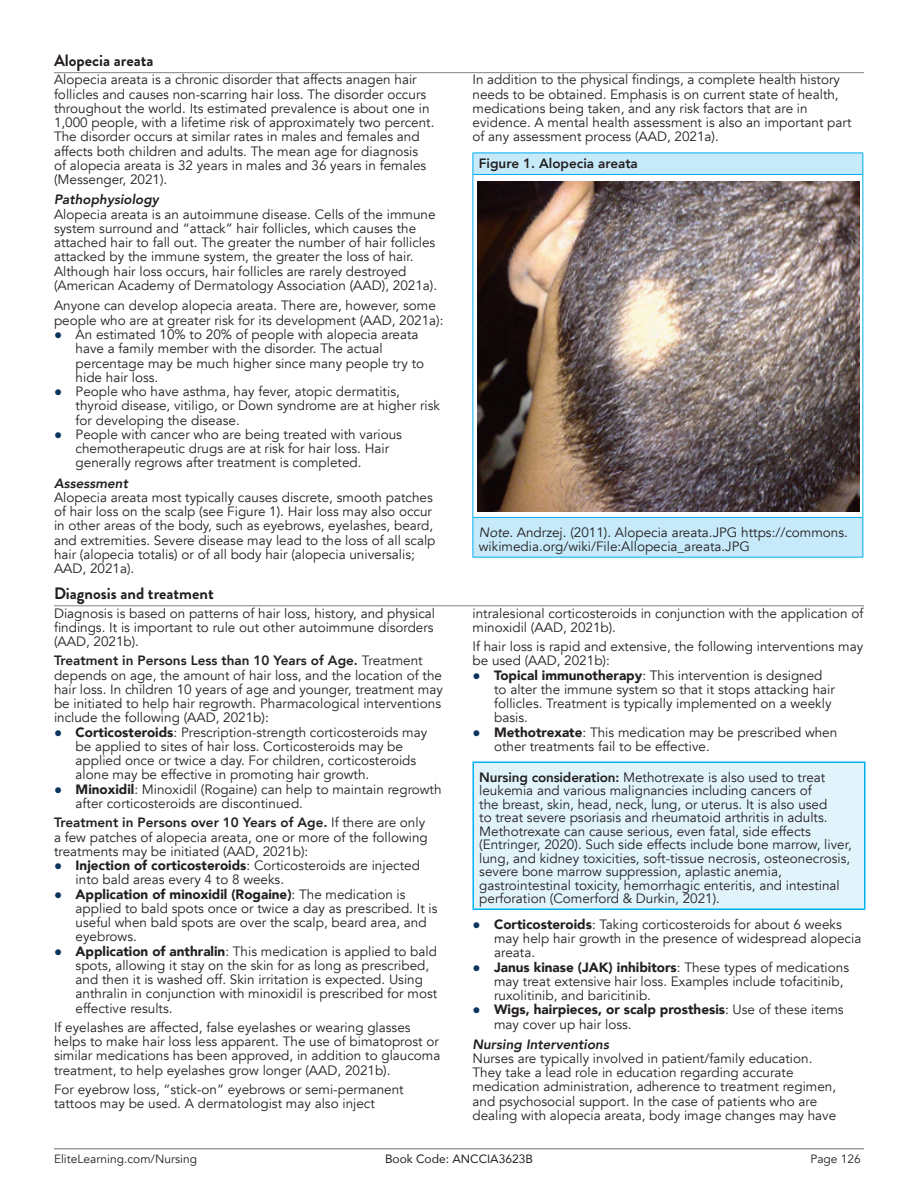
<style>
.page{position:relative;width:918px;height:1188px;background:#fff}
.page>*{position:absolute;margin:0;border:0;box-sizing:border-box;transform-origin:0 0}
.Bold_Header{font:700 16.5px "Brandon Grotesque";color:#231f20}
.Paragraph_Style_w__s{font:13.5px/14.2px "Avenir";color:#231f20}
.Paragraph_Style_1{font:13.5px/14.2px "Avenir";color:#231f20}
.First_indent_w_bulle{font:13.5px/14.2px "Avenir";color:#231f20}
.Bold_Italics_Heading{font:italic 800 13.5px "Avenir";color:#231f20}
.Paragraph_Style_w__s-2{font:800 13.5px "Avenir";color:#231f20}
.t1{font:12px "Avenir";color:#231f20}
.t2{font:12px "Avenir";color:#231f20}
.s1{font-family:"Times New Roman";color:#0a355e}
.s2{font-weight:800}
.s3{font-weight:900}
.s4{font-style:italic}
</style>
<div class="page">
<hr style="left:54px;top:72px;width:810px;height:1px;background:#808285">
<div style="left:473px;top:153px;width:390px;height:21px;background:#c6eafa"></div>
<div style="left:473px;top:517px;width:390px;height:40px;background:#c6eafa"></div>
<hr style="left:472px;top:153px;width:391px;height:1px;background:#00aeef">
<svg style="left:472px;top:153px;width:1px;height:21px"></svg>
<svg style="left:862px;top:153px;width:1px;height:21px"></svg>
<hr style="left:472px;top:174px;width:391px;height:1px;background:#00aeef">
<hr style="left:472px;top:175px;width:1px;height:342px;background:#00aeef">
<hr style="left:862px;top:175px;width:1px;height:342px;background:#00aeef">
<hr style="left:472px;top:517px;width:391px;height:1px;background:#00aeef">
<hr style="left:472px;top:518px;width:1px;height:39px;background:#00aeef">
<hr style="left:862px;top:518px;width:1px;height:39px;background:#00aeef">
<hr style="left:472px;top:557px;width:391px;height:1px;background:#00aeef">
<img style="left:477px;top:181px;width:382px;height:330px">
<hr style="left:54px;top:605px;width:810px;height:1px;background:#808285">
<div style="left:473px;top:762px;width:392px;height:147px;background:#e1f4fc"></div>
<hr style="left:472px;top:761px;width:394px;height:2px;background:#00aeef">
<hr style="left:472px;top:763px;width:2px;height:145px;background:#00aeef">
<hr style="left:864px;top:763px;width:2px;height:145px;background:#00aeef">
<hr style="left:472px;top:908px;width:394px;height:2px;background:#00aeef">
<hr style="left:54px;top:1148px;width:810px;height:1px;background:#939598">
<p class="Bold_Header" style="left:54px;top:48px;width:101px">Alopecia areata</p>
<p class="Paragraph_Style_w__s" style="left:54px;top:73px;width:382px">Alopecia areata is a chronic disorder that affects anagen hair follicles and causes non-scarring hair loss. The disorder occurs throughout the world. Its estimated prevalence is about one in 1,000 people, with a lifetime risk of approximately two percent.<br>The disorder occurs at similar rates in males and females and affects both children and adults. The mean age for diagnosis<br>of alopecia areata is 32 years in males and 36 years in females (Messenger, 2021).</p>
<p class="Bold_Italics_Heading" style="left:54px;top:192px;width:107px">Pathophysiology</p>
<p class="Paragraph_Style_w__s" style="left:54px;top:207px;width:385px">Alopecia areata is an autoimmune disease. Cells of the immune system surround and “attack” hair follicles, which causes the attached hair to fall out. The greater the number of hair follicles attacked by the immune system, the greater the loss of hair.<br>Although hair loss occurs, hair follicles are rarely destroyed (American Academy of Dermatology Association (AAD), 2021a).</p>
<p class="Paragraph_Style_1" style="left:54px;top:298px;width:391px;line-height:15px">Anyone can develop alopecia areata. There are, however, some people who are at greater risk for its development (AAD, 2021a):</p>
<p class="Paragraph_Style_w__s" style="left:76px;top:328px;width:350px;text-indent:-22px"><span class="s1">●</span> An estimated 10% to 20% of people with alopecia areata have a family member with the disorder. The actual percentage may be much higher since many people try to hide hair loss.</p>
<p class="Paragraph_Style_w__s" style="left:76px;top:385px;width:366px;text-indent:-22px"><span class="s1">●</span> People who have asthma, hay fever, atopic dermatitis, thyroid disease, vitiligo, or Down syndrome are at higher risk for developing the disease.</p>
<p class="Paragraph_Style_w__s" style="left:76px;top:427px;width:328px;text-indent:-22px"><span class="s1">●</span> People with cancer who are being treated with various chemotherapeutic drugs are at risk for hair loss. Hair generally regrows after treatment is completed.</p>
<p class="Bold_Italics_Heading" style="left:54px;top:475px;width:75px">Assessment</p>
<p class="Paragraph_Style_w__s" style="left:54px;top:490px;width:383px">Alopecia areata most typically causes discrete, smooth patches of hair loss on the scalp (see Figure 1). Hair loss may also occur in other areas of the body, such as eyebrows, eyelashes, beard, and extremities. Severe disease may lead to the loss of all scalp hair (alopecia totalis) or of all body hair (alopecia universalis; AAD, 2021a).</p>
<p class="Bold_Header" style="left:54px;top:581px;width:161px">Diagnosis and treatment</p>
<p class="Paragraph_Style_w__s" style="left:54px;top:606px;width:383px;text-align:justify">Diagnosis is based on patterns of hair loss, history, and physical findings. It is important to rule out other autoimmune disorders (AAD, 2021b).</p>
<p class="Paragraph_Style_1" style="left:54px;top:654px;width:390px"><span class="s2">Treatment in Persons Less than 10 Years of Age.</span> Treatment depends on age, the amount of hair loss, and the location of the hair loss. In children 10 years of age and younger, treatment may be initiated to help hair regrowth. Pharmacological interventions include the following (AAD, 2021b):</p>
<p class="Paragraph_Style_w__s" style="left:76px;top:725px;width:353px;text-indent:-22px"><span class="s1">●</span> <span class="s3">Corticosteroids</span>: Prescription-strength corticosteroids may be applied to sites of hair loss. Corticosteroids may be applied once or twice a day. For children, corticosteroids alone may be effective in promoting hair growth.</p>
<p class="Paragraph_Style_w__s" style="left:76px;top:782px;width:368px;text-indent:-22px"><span class="s1">●</span> <span class="s3">Minoxidil</span>: Minoxidil (Rogaine) can help to maintain regrowth after corticosteroids are discontinued.</p>
<p class="First_indent_w_bulle" style="left:54px;top:816px;width:375px"><span class="s2">Treatment in Persons over 10 Years of Age.</span> If there are only a few patches of alopecia areata, one or more of the following treatments may be initiated (AAD, 2021b):</p>
<p class="Paragraph_Style_w__s" style="left:76px;top:859px;width:346px;text-indent:-22px"><span class="s1">●</span> <span class="s3">Injection of corticosteroids</span>: Corticosteroids are injected into bald areas every 4 to 8 weeks.</p>
<p class="Paragraph_Style_w__s" style="left:76px;top:887px;width:364px;text-indent:-22px"><span class="s1">●</span> <span class="s3">Application of minoxidil (Rogaine)</span>: The medication is applied to bald spots once or twice a day as prescribed. It is useful when bald spots are over the scalp, beard area, and eyebrows.</p>
<p class="Paragraph_Style_w__s" style="left:76px;top:944px;width:363px;text-indent:-22px"><span class="s1">●</span> <span class="s3">Application of anthralin</span>: This medication is applied to bald spots, allowing it stay on the skin for as long as prescribed, and then it is washed off. Skin irritation is expected. Using anthralin in conjunction with minoxidil is prescribed for most effective results.</p>
<p class="Paragraph_Style_w__s" style="left:54px;top:1020px;width:388px">If eyelashes are affected, false eyelashes or wearing glasses helps to make hair loss less apparent. The use of bimatoprost or similar medications has been approved, in addition to glaucoma treatment, to help eyelashes grow longer (AAD, 2021b).</p>
<p class="Paragraph_Style_w__s" style="left:54px;top:1083px;width:351px">For eyebrow loss, “stick-on” eyebrows or semi-permanent tattoos may be used. A dermatologist may also inject</p>
<p class="Paragraph_Style_w__s" style="left:472px;top:73px;width:380px">In addition to the physical findings, a complete health history needs to be obtained. Emphasis is on current state of health, medications being taken, and any risk factors that are in evidence. A mental health assessment is also an important part of any assessment process (AAD, 2021a).</p>
<p class="Paragraph_Style_w__s-2" style="left:479px;top:153px;width:161px">Figure 1. Alopecia areata</p>
<p class="Paragraph_Style_w__s" style="left:479px;top:525px;width:371px"><span class="s4">Note</span>. Andrzej. (2011). Alopecia areata.JPG https://commons. wikimedia.org/wiki/File:Allopecia_areata.JPG</p>
<p class="Paragraph_Style_w__s" style="left:472px;top:606px;width:392px">intralesional corticosteroids in conjunction with the application of minoxidil (AAD, 2021b).</p>
<p class="Paragraph_Style_1" style="left:472px;top:640px;width:392px">If hair loss is rapid and extensive, the following interventions may be used (AAD, 2021b):</p>
<p class="Paragraph_Style_w__s" style="left:494px;top:668px;width:342px;text-indent:-22px"><span class="s1">●</span> <span class="s3">Topical immunotherapy</span>: This intervention is designed to alter the immune system so that it stops attacking hair follicles. Treatment is typically implemented on a weekly basis.</p>
<p class="Paragraph_Style_w__s" style="left:494px;top:725px;width:345px;text-indent:-22px"><span class="s1">●</span> <span class="s3">Methotrexate</span>: This medication may be prescribed when other treatments fail to be effective.</p>
<p class="Paragraph_Style_w__s" style="left:479px;top:771px;width:374px;line-height:13.5px"><span class="s2">Nursing consideration:</span> Methotrexate is also used to treat leukemia and various malignancies including cancers of<br>the breast, skin, head, neck, lung, or uterus. It is also used<br>to treat severe psoriasis and rheumatoid arthritis in adults.<br>Methotrexate can cause serious, even fatal, side effects (Entringer, 2020). Such side effects include bone marrow, liver, lung, and kidney toxicities, soft-tissue necrosis, osteonecrosis, severe bone marrow suppression, aplastic anemia, gastrointestinal toxicity, hemorrhagic enteritis, and intestinal perforation (Comerford &amp; Durkin, 2021).</p>
<p class="Paragraph_Style_w__s" style="left:494px;top:917px;width:369px;text-indent:-22px"><span class="s1">●</span> <span class="s3">Corticosteroids</span>: Taking corticosteroids for about 6 weeks may help hair growth in the presence of widespread alopecia areata.</p>
<p class="Paragraph_Style_w__s" style="left:494px;top:960px;width:357px;text-indent:-22px"><span class="s1">●</span> <span class="s3">Janus kinase (JAK) inhibitors</span>: These types of medications may treat extensive hair loss. Examples include tofacitinib, ruxolitinib, and baricitinib.</p>
<p class="Paragraph_Style_w__s" style="left:494px;top:1003px;width:351px;text-indent:-22px"><span class="s1">●</span> <span class="s3">Wigs, hairpieces, or scalp prosthesis</span>: Use of these items may cover up hair loss.</p>
<p class="Bold_Italics_Heading" style="left:472px;top:1036px;width:138px">Nursing Interventions</p>
<p class="Paragraph_Style_w__s" style="left:472px;top:1051px;width:365px">Nurses are typically involved in patient/family education.<br>They take a lead role in education regarding accurate medication administration, adherence to treatment regimen, and psychosocial support. In the case of patients who are dealing with alopecia areata, body image changes may have</p>
<p class="t1" style="left:54px;top:1151px;width:145px">EliteLearning.com/Nursing</p>
<p class="t2" style="left:385px;top:1149px;width:149px">Book Code: ANCCIA3623B</p>
<p class="t1" style="left:811px;top:1151px;width:52px">Page 126</p>
</div>
